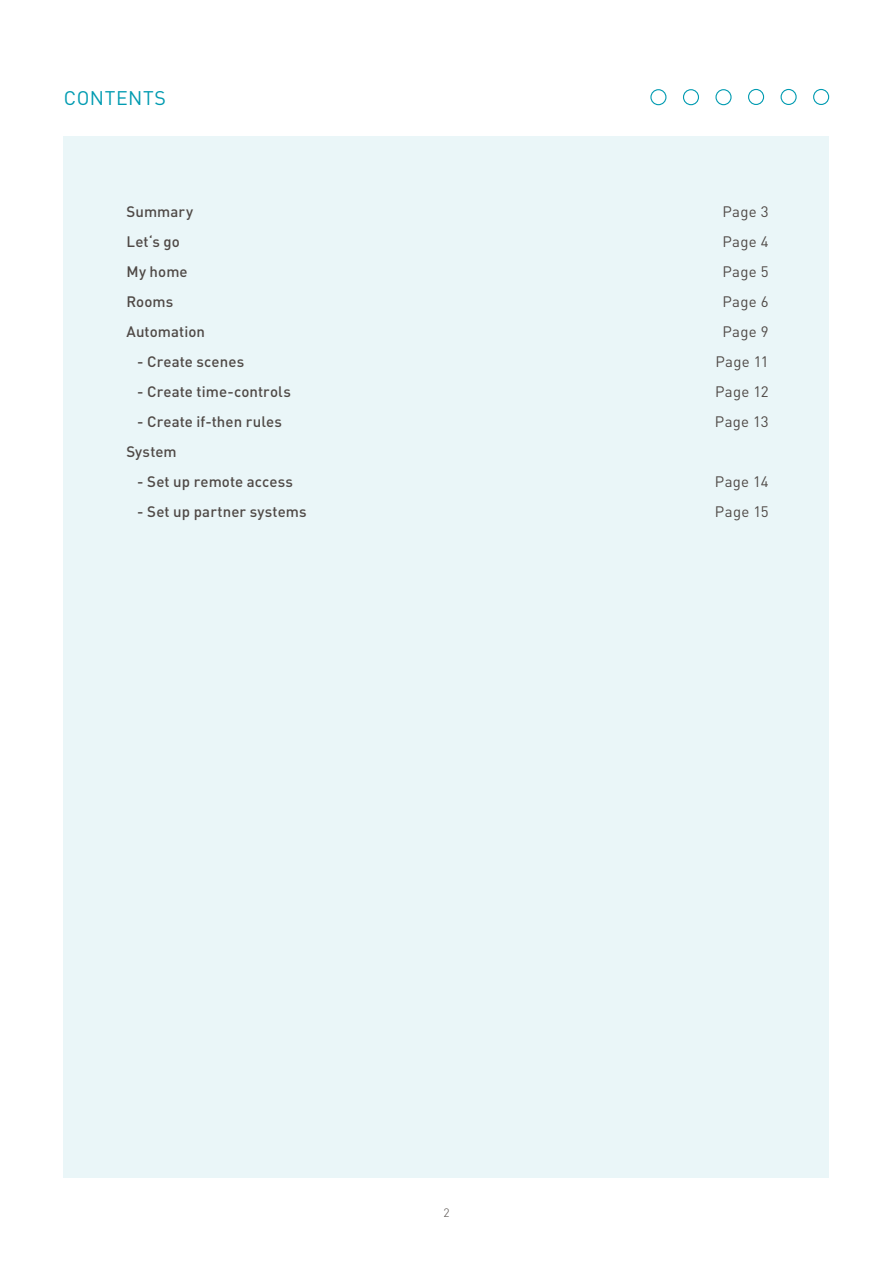
<style>
.page{position:relative;width:893px;height:1263px;background:#fff}
.page>*{position:absolute;margin:0;border:0;box-sizing:border-box;transform-origin:0 0}
.t1{font:19.5px "DIN";letter-spacing:.035em;color:#009bb1}
.t2{font:500 15px "DIN";letter-spacing:.005em;color:#4f4946}
.t3{font:15px "DIN";letter-spacing:.02em;color:#4f4946}
.t4{font:300 12px "DIN";color:#4f4946}
</style>
<div class="page">
<div style="left:64px;top:136px;width:765px;height:1042px;background:#eaf6f8"></div>
<div style="left:650px;top:89px;width:16px;height:16px;border:1px solid #009bb1;border-radius:50%"></div>
<div style="left:683px;top:89px;width:16px;height:16px;border:1px solid #009bb1;border-radius:50%"></div>
<div style="left:715px;top:89px;width:17px;height:16px;border:1px solid #009bb1;border-radius:50%"></div>
<div style="left:748px;top:89px;width:16px;height:16px;border:1px solid #009bb1;border-radius:50%"></div>
<div style="left:780px;top:89px;width:17px;height:16px;border:1px solid #009bb1;border-radius:50%"></div>
<div style="left:813px;top:89px;width:16px;height:16px;border:1px solid #009bb1;border-radius:50%"></div>
<h1 class="t1" style="left:64px;top:86px;width:104px">CONTENTS</h1>
<p class="t2" style="left:126px;top:201px;width:68px">Summary</p>
<p class="t3" style="left:722px;top:202px;width:48px">Page 3</p>
<p class="t2" style="left:126px;top:231px;width:55px">Let‘s go</p>
<p class="t3" style="left:722px;top:232px;width:48px">Page 4</p>
<p class="t2" style="left:126px;top:261px;width:63px">My home</p>
<p class="t3" style="left:722px;top:262px;width:48px">Page 5</p>
<p class="t2" style="left:126px;top:291px;width:48px">Rooms</p>
<p class="t3" style="left:722px;top:292px;width:48px">Page 6</p>
<p class="t2" style="left:126px;top:321px;width:80px">Automation</p>
<p class="t3" style="left:722px;top:322px;width:48px">Page 9</p>
<p class="t2" style="left:137px;top:351px;width:108px">- Create scenes</p>
<p class="t3" style="left:715px;top:352px;width:55px">Page 11</p>
<p class="t2" style="left:137px;top:381px;width:155px">- Create time-controls</p>
<p class="t3" style="left:715px;top:382px;width:55px">Page 12</p>
<p class="t2" style="left:137px;top:411px;width:146px">- Create if-then rules</p>
<p class="t3" style="left:715px;top:412px;width:55px">Page 13</p>
<p class="t2" style="left:126px;top:441px;width:52px">System</p>
<p class="t2" style="left:137px;top:471px;width:157px">- Set up remote access</p>
<p class="t3" style="left:715px;top:472px;width:55px">Page 14</p>
<p class="t2" style="left:137px;top:501px;width:171px">- Set up partner systems</p>
<p class="t3" style="left:715px;top:502px;width:55px">Page 15</p>
<p class="t4" style="left:443px;top:1205px;width:8px">2</p>
</div>
